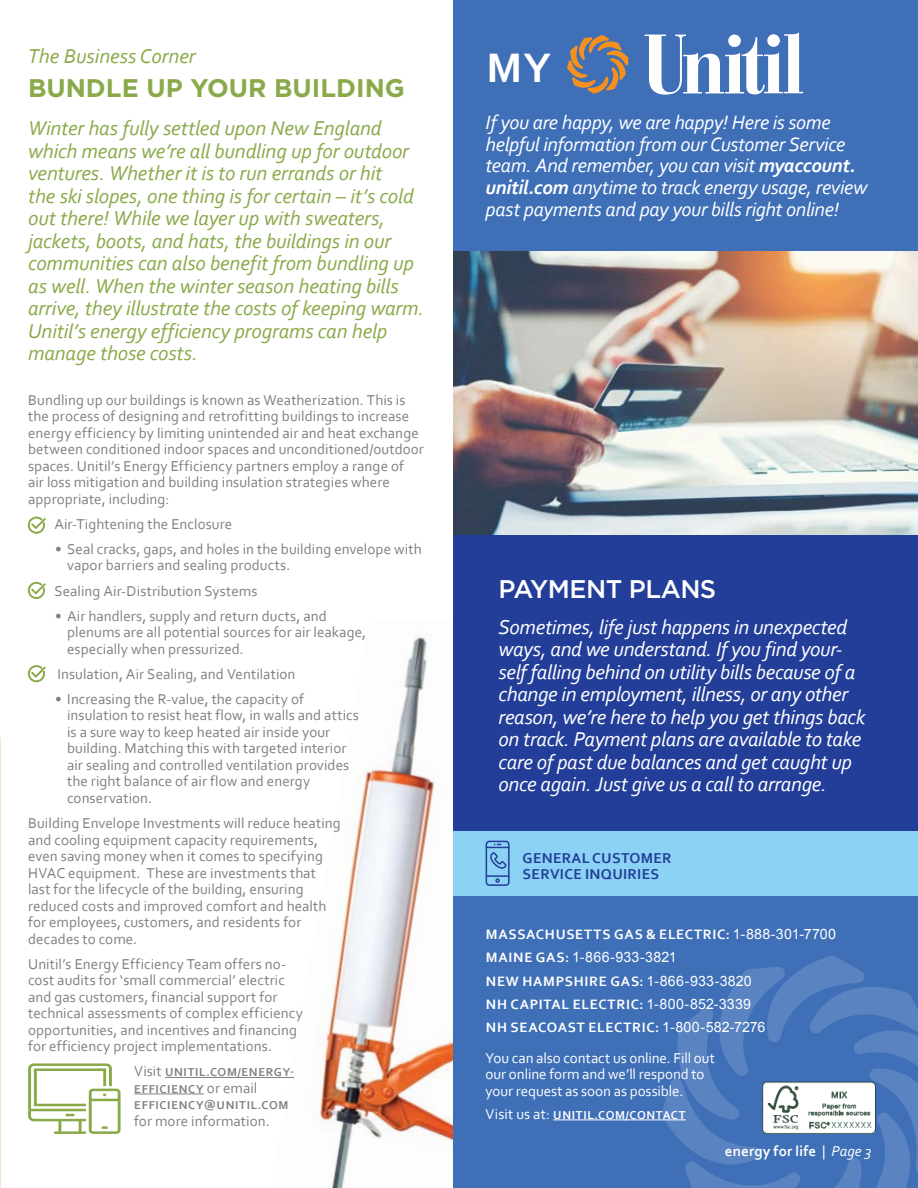
<style>
.page{position:relative;width:918px;height:1188px;background:#fff}
.page>*{position:absolute;margin:0;border:0;box-sizing:border-box;transform-origin:0 0}
.t1{font:700 43.2px "Corbel";color:#fff}
.t2{font:700 25.5px "Gotham";color:#8aaa4a}
.t3{font:500 25.5px "Gotham";letter-spacing:-.02em;color:#fff}
.t4{font:italic 21px/22.5px "Corbel";letter-spacing:-.005em;color:#8aaa4a}
.t5{font:italic 21px/22.5px "Corbel";letter-spacing:-.015em;color:#fff}
.t6{font:italic 20.25px/21.8px "Corbel";letter-spacing:-.015em;color:#fff}
.t7{font:15px/16.5px "Corbel";letter-spacing:.005em;color:#7e8083}
.t8{font:15px/16.5px "Corbel";letter-spacing:-.005em;color:#fff}
.t9{font:700 15px/16.5px "Corbel";letter-spacing:.02em;color:#233e99}
.t10{font:700 15px "Corbel";letter-spacing:.01em;color:#fff}
.t11{font:700 14.25px/23.2px "Corbel";letter-spacing:.05em;color:#fff}
.t12{font:14.25px "Arial";letter-spacing:.015em;color:#fff}
.t13{font:700 12px/16.5px "Corbel";letter-spacing:.06em;color:#7e8083}
.t14{font:700 12px "Corbel";letter-spacing:.06em;color:#fff}
.s1{font-weight:400;font-size:15px}
.s2{font-weight:700}
.s3{font-family:"Arial";font-weight:400}
.s4{font-family:"Corbel";font-weight:700}
.s5{font-weight:400}
.s6{font-weight:400;font-style:italic}
</style>
<div class="page">
<img style="left:316px;top:621px;width:138px;height:567px">
<div style="left:454px;top:0;width:464px;height:1188px;background:#3e6fb7"></div>
<svg style="left:567px;top:35px;width:61px;height:59px"></svg>
<svg style="left:645px;top:32px;width:158px;height:63px"></svg>
<svg style="left:662px;top:956px;width:256px;height:232px"></svg>
<hr style="left:553px;top:1120px;width:133px;height:1px;background:#fff">
<div style="left:454px;top:252px;width:464px;height:621px;background:#233e99"></div>
<div style="left:454px;top:831px;width:464px;height:64px;background:#8cd2f4"></div>
<svg style="left:486px;top:841px;width:24px;height:45px"></svg>
<hr style="left:165px;top:1077px;width:129px;height:1px;background:#7e8083">
<hr style="left:134px;top:1094px;width:70px;height:1px;background:#7e8083">
<svg style="left:28px;top:517px;width:18px;height:17px"></svg>
<svg style="left:28px;top:582px;width:18px;height:17px"></svg>
<svg style="left:28px;top:665px;width:18px;height:17px"></svg>
<svg style="left:28px;top:1063px;width:93px;height:71px"></svg>
<img style="left:454px;top:252px;width:464px;height:283px">
<h3 class="t4" style="left:28px;top:44px;width:169px">The Business Corner</h3>
<h2 class="t2" style="left:28px;top:73px;width:378px">BUNDLE UP YOUR BUILDING</h2>
<p class="t4" style="left:28px;top:117px;width:397px">Winter has fully settled upon New England which means we’re all bundling up for outdoor ventures. Whether it is to run errands or hit<br>the ski slopes, one thing is for certain – it’s cold out there! While we layer up with sweaters, jackets, boots, and hats, the buildings in our communities can also benefit from bundling up as well. When the winter season heating bills arrive, they illustrate the costs of keeping warm.<br>Unitil’s energy efficiency programs can help manage those costs.</p>
<p class="t7" style="left:28px;top:391px;width:397px">Bundling up our buildings is known as Weatherization. This is the process of designing and retrofitting buildings to increase energy efficiency by limiting unintended air and heat exchange between conditioned indoor spaces and unconditioned/outdoor spaces. Unitil’s Energy Efficiency partners employ a range of<br>air loss mitigation and building insulation strategies where appropriate, including:</p>
<p class="t7" style="left:54px;top:515px;width:179px">Air-Tightening the Enclosure</p>
<p class="t7" style="left:67px;top:540px;width:356px;text-indent:-12px">• Seal cracks, gaps, and holes in the building envelope with vapor barriers and sealing products.</p>
<p class="t7" style="left:54px;top:582px;width:205px">Sealing Air-Distribution Systems</p>
<p class="t7" style="left:67px;top:607px;width:301px;text-indent:-12px">• Air handlers, supply and return ducts, and plenums are all potential sources for air leakage, especially when pressurized.</p>
<p class="t7" style="left:57px;top:665px;width:240px">Insulation, Air Sealing, and Ventilation</p>
<p class="t7" style="left:67px;top:690px;width:293px;text-indent:-12px">• Increasing the R-value, the capacity of insulation to resist heat flow, in walls and attics is a sure way to keep heated air inside your building. Matching this with targeted interior air sealing and controlled ventilation provides the right balance of air flow and energy conservation.</p>
<p class="t7" style="left:28px;top:814px;width:314px">Building Envelope Investments will reduce heating and cooling equipment capacity requirements, even saving money when it comes to specifying HVAC equipment. These are investments that last for the lifecycle of the building, ensuring reduced costs and improved comfort and health for employees, customers, and residents for decades to come.</p>
<p class="t7" style="left:28px;top:955px;width:276px">Unitil’s Energy Efficiency Team offers no&shy;cost audits for ‘small commercial’ electric and gas customers, financial support for technical assessments of complex efficiency opportunities, and incentives and financing for efficiency project implementations.</p>
<p class="t13" style="left:134px;top:1064px;width:161px"><span class="s1">Visit</span> UNITIL.COM/ENERGY-<br>EFFICIENCY <span class="s1">or email<br></span>EFFICIENCY@UNITIL.COM</p>
<p class="t7" style="left:134px;top:1112px;width:137px">for more information.</p>
<h1 class="t1" style="left:486px;top:41px;width:66px">MY</h1>
<h3 class="t6" style="left:486px;top:111px;width:383px">If you are happy, we are happy! Here is some helpful information from our Customer Service team. And remember, you can visit <span class="s2">myaccount. unitil.com</span> anytime to track energy usage, review past payments and pay your bills right online!</h3>
<h2 class="t3" style="left:499px;top:574px;width:219px">PAYMENT PLANS</h2>
<p class="t5" style="left:499px;top:615px;width:368px">Sometimes, life just happens in unexpected ways, and we understand. If you find your&shy;self falling behind on utility bills because of a change in employment, illness, or any other reason, we’re here to help you get things back on track. Payment plans are available to take care of past due balances and get caught up once again. Just give us a call to arrange.</p>
<p class="t9" style="left:523px;top:849px;width:151px">GENERAL CUSTOMER<br>SERVICE INQUIRIES</p>
<p class="t11" style="left:486px;top:922px;width:352px">MASSACHUSETTS GAS &amp; ELECTRIC: <span class="s3">1-888-301-7700</span></p>
<p class="t12" style="left:486px;top:948px;width:192px"><span class="s4">MAINE GAS:</span> 1-866-933-3821</p>
<p class="t11" style="left:486px;top:969px;width:281px">NEW HAMPSHIRE GAS: <span class="s3">1-866-933-3820<br></span>NH CAPITAL ELECTRIC: <span class="s3">1-800-852-3339<br></span>NH SEACOAST ELECTRIC: <span class="s3">1-800-582-7276</span></p>
<p class="t8" style="left:486px;top:1049px;width:231px">You can also contact us online. Fill out our online form and we’ll respond to your request as soon as possible.</p>
<p class="t14" style="left:486px;top:1107px;width:202px"><span class="s1">Visit us at:</span> UNITIL.COM/CONTACT</p>
<p class="t10" style="left:725px;top:1142px;width:148px">energy for life <span class="s5">|</span> <span class="s6">Page 3</span></p>
</div>
